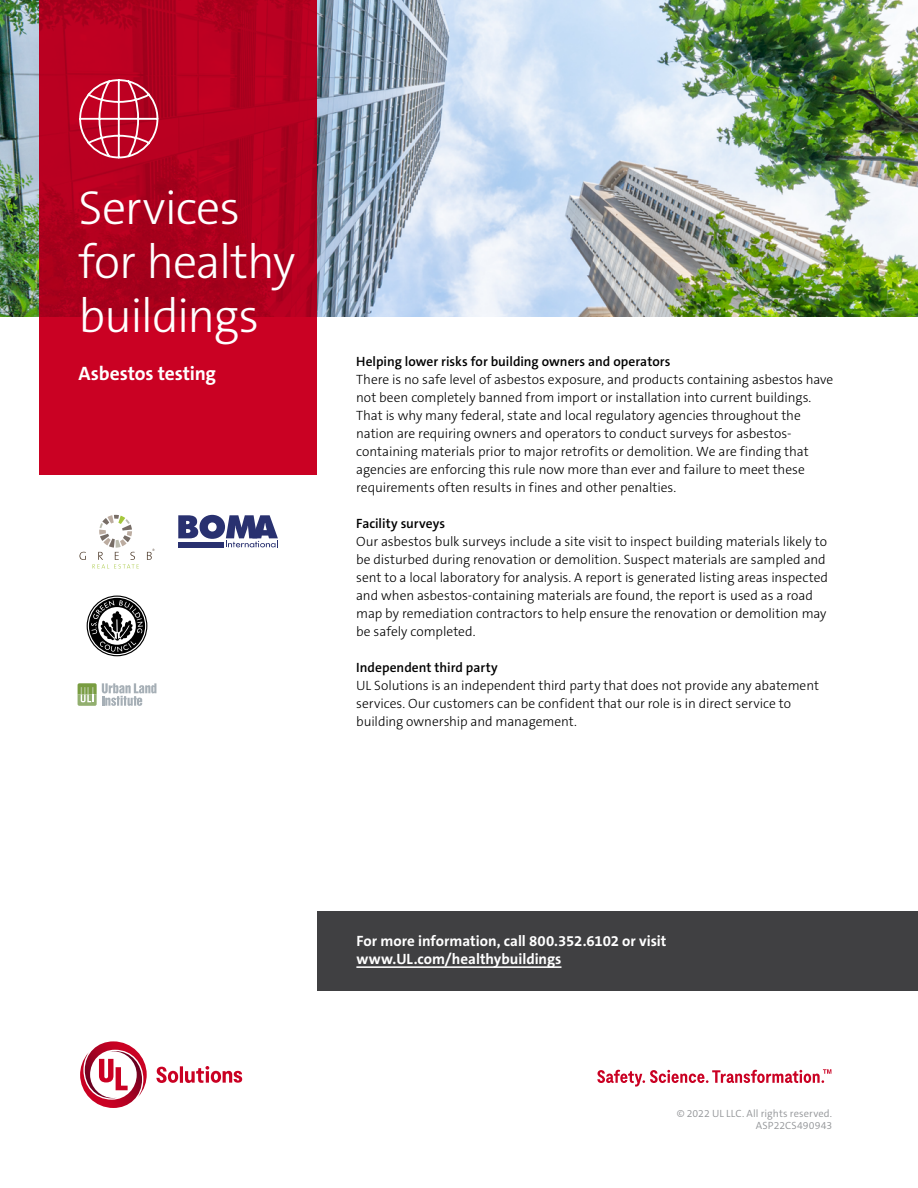
<style>
.page{position:relative;width:918px;height:1188px;background:#fff}
.page>*{position:absolute;margin:0;border:0;box-sizing:border-box;transform-origin:0 0}
.t1{font:300 48px/54px "The Sans C5";letter-spacing:-.025em;color:#fff}
.t2{font:700 19.5px "The Sans C5";letter-spacing:-.01em;color:#fff}
.t3{font:700 15px/18px "The Sans C5";color:#fff}
.t4{font:300 13.5px/18px "The Sans C5";letter-spacing:-.005em;color:#000}
.t5{font:600 13.5px "The Sans C5";color:#000}
.t6{font:300 10.5px/12.6px "The Sans C5";letter-spacing:.01em;color:#939598;text-align:right}
</style>
<div class="page">
<svg style="left:80px;top:1041px;width:162px;height:67px"></svg>
<svg style="left:597px;top:1069px;width:234px;height:18px"></svg>
<img style="left:0;top:0;width:918px;height:317px">
<svg style="left:40px;top:0;width:277px;height:475px"></svg>
<svg style="left:78px;top:78px;width:81px;height:81px"></svg>
<div style="left:317px;top:911px;width:601px;height:79px;background:#404042"></div>
<svg style="left:178px;top:515px;width:100px;height:32px"></svg>
<svg style="left:87px;top:596px;width:60px;height:60px"></svg>
<svg style="left:88px;top:597px;width:58px;height:58px"></svg>
<div style="left:89px;top:598px;width:56px;height:56px;background:#000;border-radius:50%"></div>
<svg style="left:91px;top:600px;width:52px;height:52px"></svg>
<svg style="left:79px;top:552px;width:7px;height:8px"></svg>
<svg style="left:147px;top:549px;width:8px;height:11px"></svg>
<svg style="left:93px;top:515px;width:46px;height:54px"></svg>
<svg style="left:78px;top:683px;width:78px;height:23px"></svg>
<hr style="left:356px;top:966px;width:205px;height:2px;background:#fff">
<h1 class="t1" style="left:79px;top:181px;width:218px">Services for healthy buildings</h1>
<h2 class="t2" style="left:79px;top:361px;width:139px">Asbestos testing</h2>
<p class="t5" style="left:356px;top:353px;width:316px">Helping lower risks for building owners and operators</p>
<p class="t4" style="left:356px;top:371px;width:479px">There is no safe level of asbestos exposure, and products containing asbestos have not been completely banned from import or installation into current buildings.<br>That is why many federal, state and local regulatory agencies throughout the nation are requiring owners and operators to conduct surveys for asbestos&shy;containing materials prior to major retrofits or demolition. We are finding that agencies are enforcing this rule now more than ever and failure to meet these requirements often results in fines and other penalties.</p>
<p class="t5" style="left:356px;top:515px;width:90px">Facility surveys</p>
<p class="t4" style="left:356px;top:533px;width:473px">Our asbestos bulk surveys include a site visit to inspect building materials likely to be disturbed during renovation or demolition. Suspect materials are sampled and sent to a local laboratory for analysis. A report is generated listing areas inspected and when asbestos-containing materials are found, the report is used as a road map by remediation contractors to help ensure the renovation or demolition may be safely completed.</p>
<p class="t5" style="left:356px;top:659px;width:143px">Independent third party</p>
<p class="t4" style="left:356px;top:677px;width:464px">UL Solutions is an independent third party that does not provide any abatement services. Our customers can be confident that our role is in direct service to building ownership and management.</p>
<p class="t3" style="left:356px;top:932px;width:312px">For more information, call 800.352.6102 or visit www.UL.com/healthybuildings</p>
<p class="t6" style="left:677px;top:1107px;width:157px">© 2022 UL LLC. All rights reserved.<br>ASP22CS490943</p>
</div>
